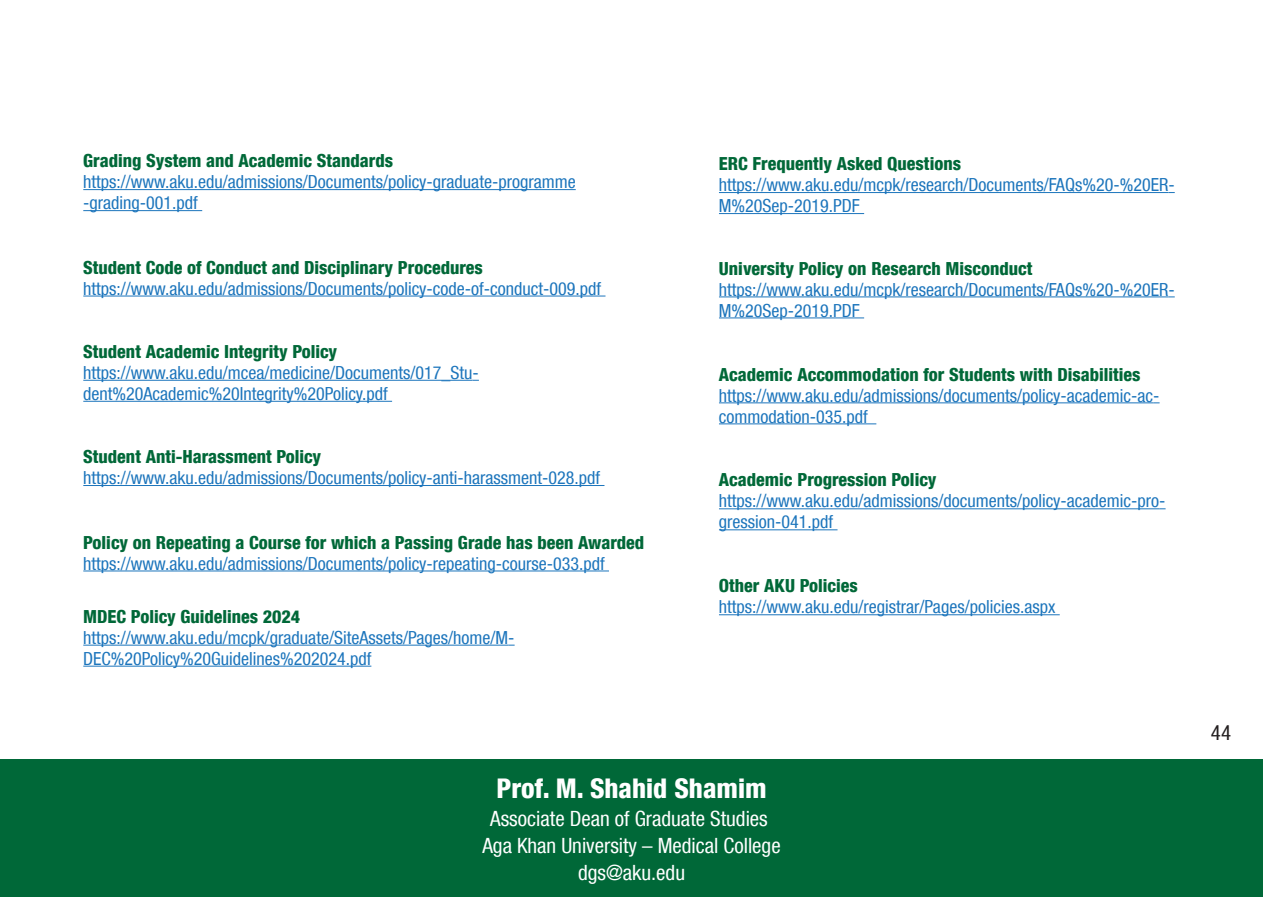
<style>
.page{position:relative;width:1263px;height:897px;background:#fff}
.page>*{position:absolute;margin:0;border:0;box-sizing:border-box;transform-origin:0 0}
.t1{font:800 condensed 27.15px "Helvetica Neue LT Com";color:#fff}
.t2{font:condensed 21px/27px "Helvetica Neue LT Com";color:#fff;text-align:center}
.t3{font:condensed 21px "Helvetica Neue LT Com";color:#231f20}
.t4{font:condensed 18px/21px "Helvetica Neue LT Com";color:#1c75bc}
.t5{font:800 condensed 18px "Helvetica Neue LT Com";color:#006838}
</style>
<div class="page">
<hr style="left:719px;top:296px;width:449px;height:1px;background:#1c75bc">
<hr style="left:719px;top:317px;width:145px;height:1px;background:#1c75bc">
<hr style="left:719px;top:402px;width:434px;height:1px;background:#1c75bc">
<hr style="left:719px;top:423px;width:157px;height:1px;background:#1c75bc">
<hr style="left:719px;top:508px;width:440px;height:1px;background:#1c75bc">
<hr style="left:719px;top:529px;width:118px;height:1px;background:#1c75bc">
<hr style="left:719px;top:614px;width:340px;height:1px;background:#1c75bc">
<hr style="left:719px;top:192px;width:449px;height:1px;background:#1c75bc">
<hr style="left:719px;top:213px;width:145px;height:1px;background:#1c75bc">
<hr style="left:83px;top:380px;width:389px;height:1px;background:#1c75bc">
<hr style="left:83px;top:401px;width:309px;height:1px;background:#1c75bc">
<hr style="left:83px;top:485px;width:521px;height:1px;background:#1c75bc">
<hr style="left:83px;top:570px;width:526px;height:1px;background:#1c75bc">
<hr style="left:83px;top:644px;width:425px;height:1px;background:#1c75bc">
<hr style="left:83px;top:665px;width:288px;height:1px;background:#1c75bc">
<hr style="left:83px;top:189px;width:493px;height:1px;background:#1c75bc">
<hr style="left:83px;top:210px;width:119px;height:1px;background:#1c75bc">
<hr style="left:83px;top:295px;width:522px;height:1px;background:#1c75bc">
<div style="left:0;top:759px;width:1263px;height:137px;background:#006838"></div>
<p class="t5" style="left:83px;top:150px;width:311px">Grading System and Academic Standards</p>
<p class="t4" style="left:83px;top:171px;width:494px">https://www.aku.edu/admissions/Documents/policy-graduate-programme -grading-001.pdf</p>
<p class="t5" style="left:83px;top:256px;width:401px">Student Code of Conduct and Disciplinary Procedures</p>
<p class="t4" style="left:83px;top:277px;width:519px">https://www.aku.edu/admissions/Documents/policy-code-of-conduct-009.pdf</p>
<p class="t5" style="left:83px;top:340px;width:255px">Student Academic Integrity Policy</p>
<p class="t4" style="left:83px;top:362px;width:397px">https://www.aku.edu/mcea/medicine/Documents/017_Stu&shy;dent%20Academic%20Integrity%20Policy.pdf</p>
<p class="t5" style="left:83px;top:445px;width:239px">Student Anti-Harassment Policy</p>
<p class="t4" style="left:83px;top:467px;width:518px">https://www.aku.edu/admissions/Documents/policy-anti-harassment-028.pdf</p>
<p class="t5" style="left:83px;top:531px;width:562px">Policy on Repeating a Course for which a Passing Grade has been Awarded</p>
<p class="t4" style="left:83px;top:552px;width:523px">https://www.aku.edu/admissions/Documents/policy-repeating-course-033.pdf</p>
<p class="t5" style="left:83px;top:605px;width:218px">MDEC Policy Guidelines 2024</p>
<p class="t4" style="left:83px;top:626px;width:433px">https://www.aku.edu/mcpk/graduate/SiteAssets/Pages/home/M-<br>DEC%20Policy%20Guidelines%202024.pdf</p>
<p class="t5" style="left:719px;top:153px;width:243px">ERC Frequently Asked Questions</p>
<p class="t4" style="left:719px;top:174px;width:457px">https://www.aku.edu/mcpk/research/Documents/FAQs%20-%20ER-<br>M%20Sep-2019.PDF</p>
<p class="t5" style="left:719px;top:257px;width:315px">University Policy on Research Misconduct</p>
<p class="t4" style="left:719px;top:278px;width:457px">https://www.aku.edu/mcpk/research/Documents/FAQs%20-%20ER-<br>M%20Sep-2019.PDF</p>
<p class="t5" style="left:719px;top:363px;width:423px">Academic Accommodation for Students with Disabilities</p>
<p class="t4" style="left:719px;top:384px;width:442px">https://www.aku.edu/admissions/documents/policy-academic-ac&shy;commodation-035.pdf</p>
<p class="t5" style="left:719px;top:469px;width:219px">Academic Progression Policy</p>
<p class="t4" style="left:719px;top:490px;width:448px">https://www.aku.edu/admissions/documents/policy-academic-pro&shy;gression-041.pdf</p>
<p class="t5" style="left:719px;top:575px;width:140px">Other AKU Policies</p>
<p class="t4" style="left:719px;top:596px;width:338px">https://www.aku.edu/registrar/Pages/policies.aspx</p>
<h1 class="t1" style="left:496px;top:772px;width:272px">Prof. M. Shahid Shamim</h1>
<p class="t2" style="left:482px;top:804px;width:300px">Associate Dean of Graduate Studies<br>Aga Khan University – Medical College dgs@aku.edu</p>
<p class="t3" style="left:1210px;top:720px;width:22px">44</p>
</div>
